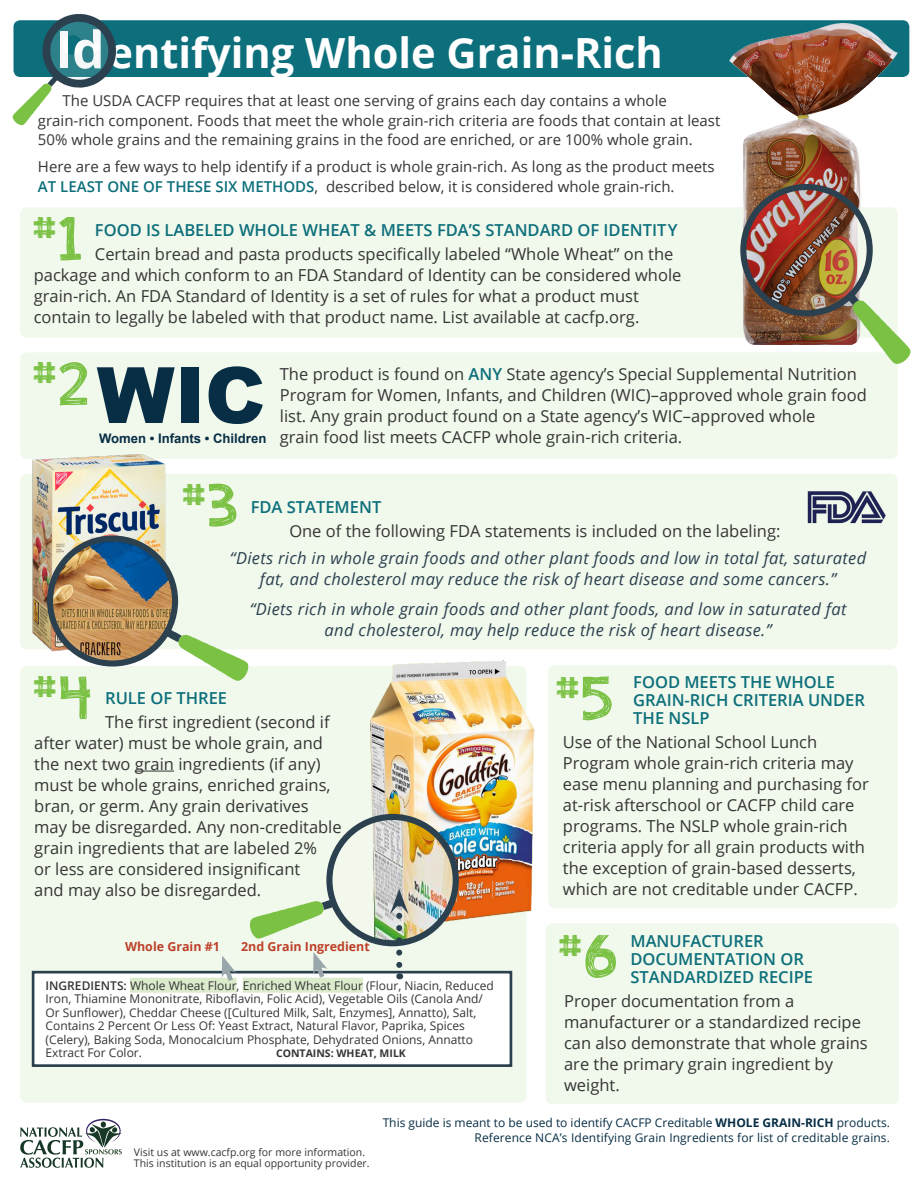
<style>
.page{position:relative;width:918px;height:1188px;background:#fff}
.page>*{position:absolute;margin:0;border:0;box-sizing:border-box;transform-origin:0 0}
.t1{font:900 77.85px "Arial";color:#082e45}
.t2{font:45px "appleberry";color:#7ac144}
.t3{font:700 41.55px "Open Sans";color:#fff}
.t4{font:16.5px/21px "Open Sans";color:#353535}
.t5{font:italic 16.5px/21px "Open Sans";letter-spacing:.02em;color:#2b414f;text-align:center}
.t6{font:600 16.5px/18px "Open Sans";color:#0c6f7b}
.t7{font:15px/19.5px "Open Sans";color:#353535}
.t8{font:700 13.2px "Arial";color:#082e45}
.t9{font:700 12.45px "Open Sans";color:#bd4029}
.t10{font:12px/13.5px "Open Sans";color:#353535}
.t11{font:12px/15px "Open Sans";letter-spacing:.01em;color:#082e45;text-align:right}
.t12{font:10.5px "Open Sans";color:#353535}
.t13{font:700 10.5px "Open Sans";color:#353535}
.s1{font-size:51.6px}
.s2{font-weight:600;color:#0c6f7b}
.s3{font-size:63px}
.s4{font-weight:600}
.s5{font-weight:700}
</style>
<div class="page">
<div style="left:20px;top:666px;width:506px;height:437px;background:#f1f8ec;border-radius:7px"></div>
<div style="left:20px;top:207px;width:878px;height:131px;background:#f1f8ec;border-radius:7px"></div>
<div style="left:14px;top:20px;width:895px;height:57px;background:#0c6f7b;border-radius:7px"></div>
<svg style="left:13px;top:14px;width:103px;height:111px"></svg>
<div style="left:20px;top:352px;width:878px;height:107px;background:#f1f8ec;border-radius:7px"></div>
<svg style="left:20px;top:1119px;width:102px;height:49px"></svg>
<div style="left:20px;top:474px;width:878px;height:175px;background:#f1f8ec;border-radius:7px"></div>
<img style="left:20px;top:454px;width:146px;height:198px">
<svg style="left:66px;top:552px;width:183px;height:129px"></svg>
<img style="left:50px;top:539px;width:125px;height:125px;border-radius:63px">
<div style="left:47px;top:535px;width:131px;height:132px;border:6px solid #2b414f;border-radius:50%"></div>
<img style="left:807px;top:491px;width:79px;height:33px">
<div style="left:548px;top:665px;width:350px;height:243px;background:#f1f8ec;border-radius:7px"></div>
<hr style="left:135px;top:771px;width:39px;height:1px;background:#353535">
<div style="left:546px;top:923px;width:353px;height:181px;background:#f1f8ec;border-radius:7px"></div>
<div style="left:32px;top:971px;width:480px;height:96px;background:#fff;border:3px solid #2b414f"></div>
<div style="left:130px;top:978px;width:107px;height:15px;background:#dbebcb"></div>
<div style="left:243px;top:978px;width:120px;height:15px;background:#dbebcb"></div>
<svg style="left:221px;top:955px;width:16px;height:31px"></svg>
<img style="left:349px;top:660px;width:186px;height:262px">
<img style="left:329px;top:817px;width:127px;height:126px;border-radius:63px">
<div style="left:326px;top:814px;width:133px;height:132px;border:6px solid #2b414f;border-radius:50%"></div>
<svg style="left:248px;top:830px;width:196px;height:150px"></svg>
<img style="left:729px;top:23px;width:169px;height:322px">
<svg style="left:756px;top:195px;width:155px;height:169px"></svg>
<img style="left:743px;top:187px;width:127px;height:126px;border-radius:63px">
<div style="left:740px;top:184px;width:133px;height:132px;border:6px solid #2b414f;border-radius:50%"></div>
<p class="t3" style="left:55px;top:24px;width:609px"><span class="s1">Id</span>entifying Whole Grain-Rich</p>
<p class="t7" style="left:38px;top:90px;width:684px;text-indent:25px">The USDA CACFP requires that at least one serving of grains each day contains a whole grain-rich component. Foods that meet the whole grain-rich criteria are foods that contain at least<br>50% whole grains and the remaining grains in the food are enriched, or are 100% whole grain.</p>
<p class="t7" style="left:38px;top:156px;width:678px">Here are a few ways to help identify if a product is whole grain-rich. As long as the product meets<br><span class="s2">AT LEAST ONE OF THESE SIX METHODS</span>, described below, it is considered whole grain-rich.</p>
<p class="t6" style="left:95px;top:221px;width:584px">FOOD IS LABELED WHOLE WHEAT &amp; MEETS FDA’S STANDARD OF IDENTITY</p>
<p class="t4" style="left:34px;top:243px;width:649px;text-indent:61px">Certain bread and pasta products specifically labeled “Whole Wheat” on the package and which conform to an FDA Standard of Identity can be considered whole grain-rich. An FDA Standard of Identity is a set of rules for what a product must contain to legally be labeled with that product name. List available at cacfp.org.</p>
<p class="t2" style="left:34px;top:343px;width:56px">#<span class="s3">2</span></p>
<p class="t4" style="left:280px;top:363px;width:589px">The product is found on <span class="s2">ANY</span> State agency’s Special Supplemental Nutrition<br>Program for Women, Infants, and Children (WIC)–approved whole grain food list. Any grain product found on a State agency’s WIC–approved whole</p>
<p class="t2" style="left:34px;top:197px;width:49px">#<span class="s3">1</span></p>
<p class="t1" style="left:97px;top:339px;width:170px">WIC</p>
<p class="t8" style="left:99px;top:429px;width:169px">Women • Infants • Children</p>
<p class="t4" style="left:280px;top:426px;width:404px">grain food list meets CACFP whole grain-rich criteria.</p>
<p class="t2" style="left:183px;top:464px;width:56px">#<span class="s3">3</span></p>
<p class="t6" style="left:251px;top:497px;width:132px">FDA STATEMENT</p>
<p class="t4" style="left:289px;top:520px;width:493px">One of the following FDA statements is included on the labeling:</p>
<p class="t5" style="left:230px;top:547px;width:638px">“Diets rich in whole grain foods and other plant foods and low in total fat, saturated fat, and cholesterol may reduce the risk of heart disease and some cancers.”</p>
<p class="t5" style="left:250px;top:598px;width:598px">“Diets rich in whole grain foods and other plant foods, and low in saturated fat and cholesterol, may help reduce the risk of heart disease.”</p>
<p class="t2" style="left:34px;top:656px;width:58px">#<span class="s3">4</span></p>
<p class="t6" style="left:105px;top:689px;width:123px">RULE OF THREE</p>
<p class="t4" style="left:34px;top:711px;width:309px;text-indent:71px">The first ingredient (second if after water) must be whole grain, and the next two grain ingredients (if any) must be whole grains, enriched grains, bran, or germ. Any grain derivatives may be disregarded. Any non-creditable grain ingredients that are labeled 2%<br>or less are considered insignificant<br>and may also be disregarded.</p>
<p class="t9" style="left:125px;top:938px;width:96px">Whole Grain #1</p>
<p class="t9" style="left:241px;top:938px;width:130px">2nd Grain Ingredient</p>
<p class="t10" style="left:46px;top:978px;width:450px"><span class="s4">INGREDIENTS:</span> Whole Wheat Flour, Enriched Wheat Flour (Flour, Niacin, Reduced Iron, Thiamine Mononitrate, Riboflavin, Folic Acid), Vegetable Oils (Canola And/ Or Sunflower), Cheddar Cheese ([Cultured Milk, Salt, Enzymes], Annatto), Salt, Contains 2 Percent Or Less Of: Yeast Extract, Natural Flavor, Paprika, Spices (Celery), Baking Soda, Monocalcium Phosphate, Dehydrated Onions, Annatto Extract For Color.</p>
<p class="t13" style="left:276px;top:1046px;width:131px">CONTAINS: WHEAT, MILK</p>
<p class="t6" style="left:633px;top:672px;width:233px">FOOD MEETS THE WHOLE<br>GRAIN-RICH CRITERIA UNDER<br>THE NSLP</p>
<p class="t4" style="left:563px;top:731px;width:308px">Use of the National School Lunch Program whole grain-rich criteria may ease menu planning and purchasing for at-risk afterschool or CACFP child care programs. The NSLP whole grain-rich criteria apply for all grain products with the exception of grain-based desserts, which are not creditable under CACFP.</p>
<p class="t2" style="left:557px;top:657px;width:57px">#<span class="s3">5</span></p>
<p class="t6" style="left:630px;top:931px;width:184px">MANUFACTURER<br>DOCUMENTATION OR<br>STANDARDIZED RECIPE</p>
<p class="t4" style="left:564px;top:990px;width:305px">Proper documentation from a manufacturer or a standardized recipe can also demonstrate that whole grains are the primary grain ingredient by weight.</p>
<p class="t2" style="left:560px;top:915px;width:59px">#<span class="s3">6</span></p>
<p class="t12" style="left:134px;top:1145px;width:233px">Visit us at www.cacfp.org for more information.</p>
<p class="t12" style="left:134px;top:1156px;width:237px">This institution is an equal opportunity provider.</p>
<p class="t11" style="left:383px;top:1114px;width:509px">This guide is meant to be used to identify CACFP Creditable <span class="s5">WHOLE GRAIN-RICH</span> products.<br>Reference NCA’s Identifying Grain Ingredients for list of creditable grains.</p>
</div>
